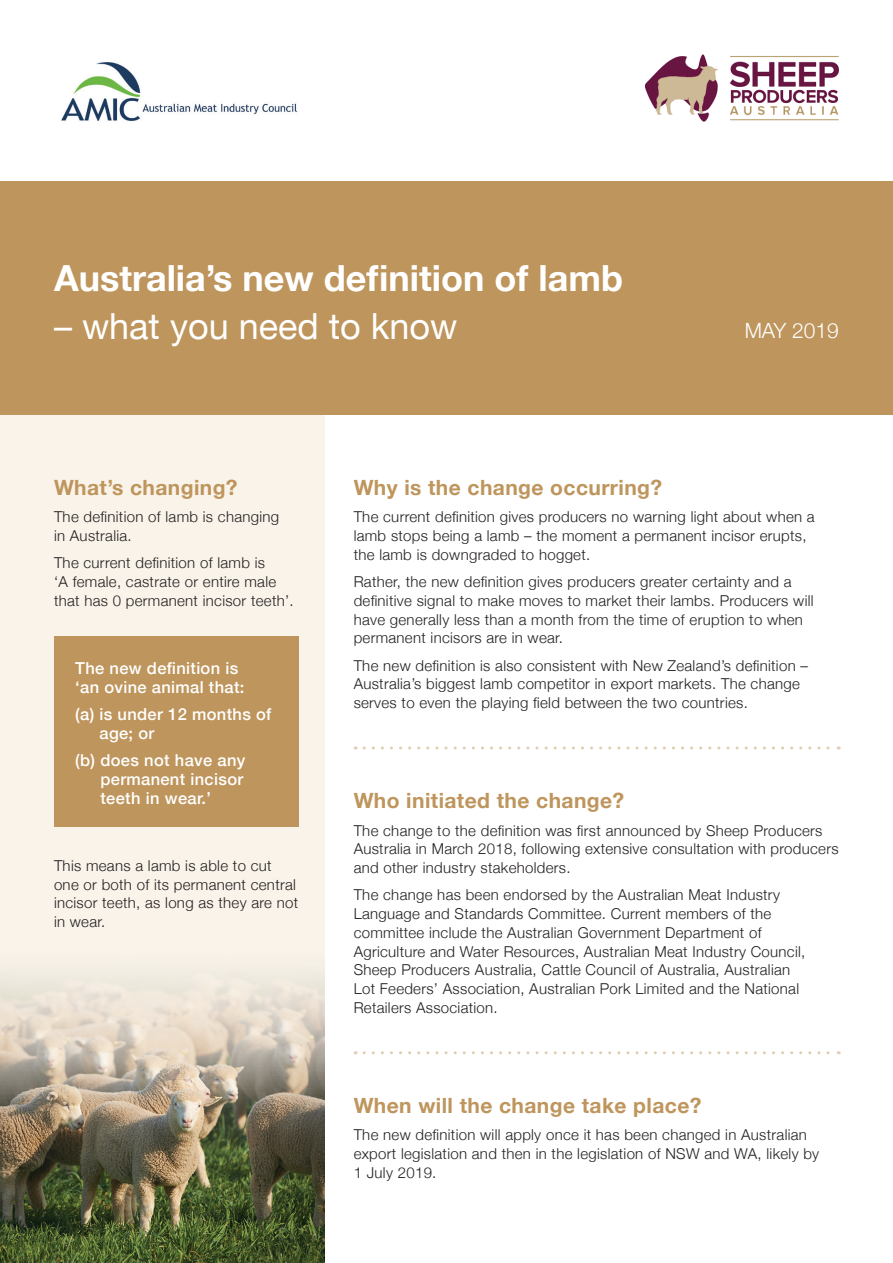
<style>
.page{position:relative;width:893px;height:1263px;background:#fff}
.page>*{position:absolute;margin:0;border:0;box-sizing:border-box;transform-origin:0 0}
.t1{font:700 36px "Helvetica Neue";color:#fff}
.t2{font:36px "Helvetica Neue";color:#fff}
.t3{font:700 21px "Helvetica Neue";letter-spacing:.02em;color:#be955c}
.t4{font:300 21px "Helvetica Neue";color:#fff}
.t5{font:500 16.5px/18.8px "Helvetica Neue";letter-spacing:.02em;color:#fff}
.t6{font:300 15px/18.8px "Helvetica Neue";letter-spacing:.02em;color:#231f20}
</style>
<div class="page">
<div style="left:0;top:415px;width:324px;height:848px;background:#f9f3ea"></div>
<div style="left:0;top:181px;width:893px;height:234px;background:#be955c"></div>
<img style="left:61px;top:62px;width:236px;height:59px">
<img style="left:645px;top:54px;width:194px;height:67px">
<img style="left:0;top:976px;width:324px;height:287px">
<div style="left:54px;top:636px;width:245px;height:190px;background:#be955c"></div>
<svg style="left:364px;top:746px;width:475px;height:3px"></svg>
<svg style="left:364px;top:1051px;width:475px;height:3px"></svg>
<h1 class="t1" style="left:54px;top:250px;width:571px">Australia’s new definition of lamb</h1>
<h1 class="t2" style="left:54px;top:301px;width:405px">– what you need to know</h1>
<h2 class="t4" style="left:745px;top:313px;width:96px">MAY 2019</h2>
<h2 class="t3" style="left:54px;top:471px;width:185px">What’s changing?</h2>
<p class="t6" style="left:54px;top:506px;width:227px">The definition of lamb is changing in Australia.</p>
<p class="t6" style="left:54px;top:552px;width:241px">The current definition of lamb is<br>‘A female, castrate or entire male that has 0 permanent incisor teeth’.</p>
<p class="t5" style="left:75px;top:658px;width:171px">The new definition is ‘an ovine animal that:</p>
<p class="t5" style="left:100px;top:704px;width:173px;text-indent:-24px">(a) is under 12 months of age; or</p>
<p class="t5" style="left:100px;top:750px;width:146px;text-indent:-25px">(b) does not have any permanent incisor teeth in wear.’</p>
<p class="t6" style="left:54px;top:855px;width:246px">This means a lamb is able to cut one or both of its permanent central incisor teeth, as long as they are not in wear.</p>
<h2 class="t3" style="left:354px;top:471px;width:310px">Why is the change occurring?</h2>
<p class="t6" style="left:354px;top:506px;width:463px">The current definition gives producers no warning light about when a lamb stops being a lamb – the moment a permanent incisor erupts, the lamb is downgraded to hogget.</p>
<p class="t6" style="left:354px;top:571px;width:461px">Rather, the new definition gives producers greater certainty and a definitive signal to make moves to market their lambs. Producers will have generally less than a month from the time of eruption to when permanent incisors are in wear.</p>
<p class="t6" style="left:354px;top:655px;width:456px">The new definition is also consistent with New Zealand’s definition –<br>Australia’s biggest lamb competitor in export markets. The change serves to even the playing field between the two countries.</p>
<h2 class="t3" style="left:354px;top:784px;width:272px">Who initiated the change?</h2>
<p class="t6" style="left:354px;top:820px;width:486px">The change to the definition was first announced by Sheep Producers<br>Australia in March 2018, following extensive consultation with producers and other industry stakeholders.</p>
<p class="t6" style="left:354px;top:884px;width:453px">The change has been endorsed by the Australian Meat Industry Language and Standards Committee. Current members of the committee include the Australian Government Department of Agriculture and Water Resources, Australian Meat Industry Council, Sheep Producers Australia, Cattle Council of Australia, Australian Lot Feeders’ Association, Australian Pork Limited and the National Retailers Association.</p>
<h2 class="t3" style="left:354px;top:1089px;width:349px">When will the change take place?</h2>
<p class="t6" style="left:354px;top:1124px;width:467px">The new definition will apply once it has been changed in Australian export legislation and then in the legislation of NSW and WA, likely by<br>1 July 2019.</p>
</div>
